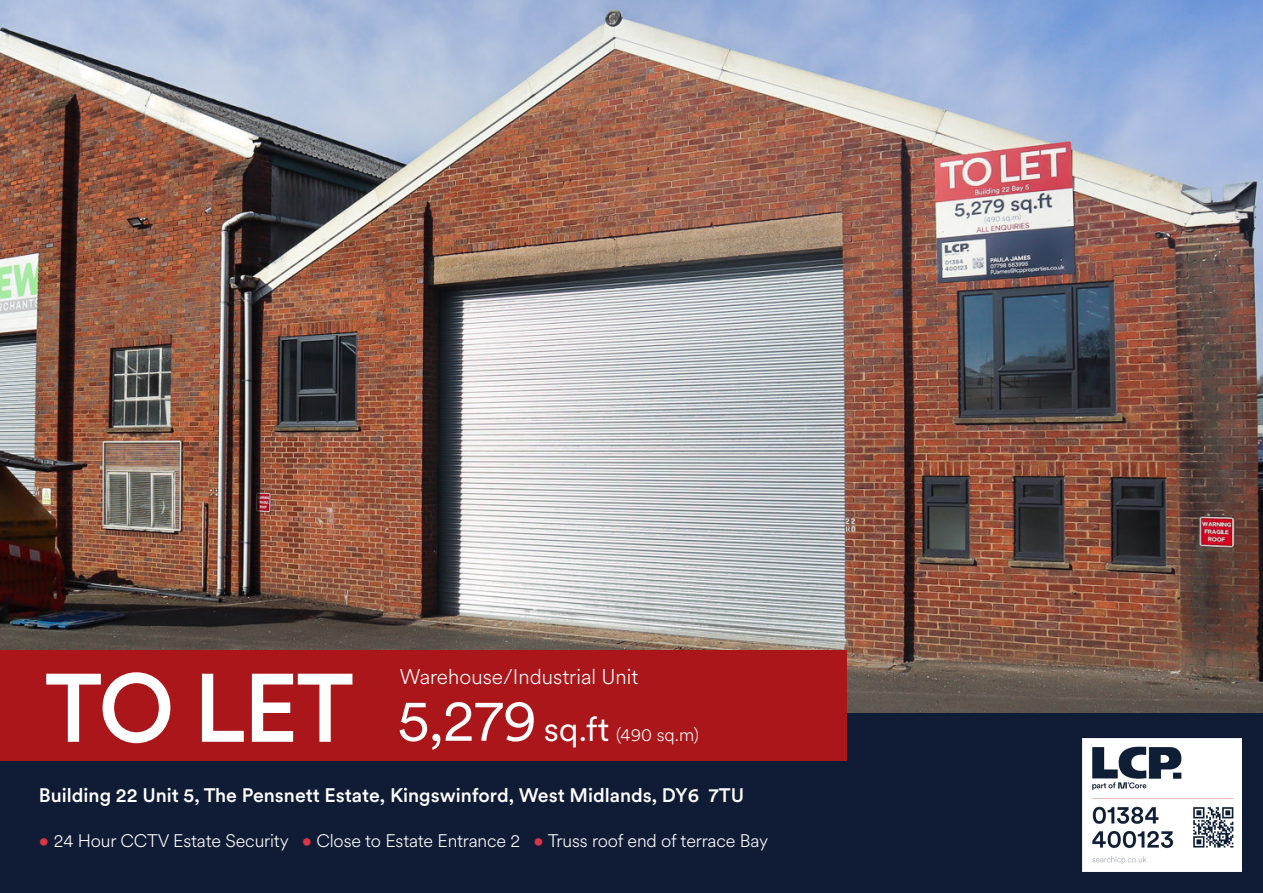
<style>
.page{position:relative;width:1263px;height:893px;background:#fff}
.page>*{position:absolute;margin:0;border:0;box-sizing:border-box;transform-origin:0 0}
.t1{font:500 96px "Circular XX";color:#fff}
.t2{font:300 21px "Circular XX";color:#fff}
.t3{font:500 19.35px "Circular XX";color:#fff}
.t4{font:300 18px "Circular XX";letter-spacing:-.01em;color:#fff}
.s1{font-weight:400;font-size:58.5px}
.s2{font-weight:400;font-size:33.9px}
.s3{font-size:19.5px}
.s4{color:#da3547}
</style>
<div class="page">
<img style="left:0;top:0;width:1263px;height:714px">
<div style="left:0;top:714px;width:1263px;height:179px;background:#101c35"></div>
<img style="left:1082px;top:739px;width:160px;height:133px">
<div style="left:0;top:650px;width:847px;height:111px;background:#ab161a"></div>
<p class="t1" style="left:45px;top:643px;width:311px">TO LET</p>
<p class="t2" style="left:400px;top:662px;width:240px">Warehouse/Industrial Unit</p>
<p class="t4" style="left:398px;top:722px;width:303px"><span class="s1">5,279</span> <span class="s2">sq.ft</span> (490 sq.m)</p>
<p class="t3" style="left:39px;top:782px;width:707px">Building 22 Unit 5, The Pensnett Estate, Kingswinford, West Midlands, DY6 <span class="s3">7</span>TU</p>
<p class="t4" style="left:39px;top:829px;width:731px"><span class="s4">•</span> 24 Hour CCTV Estate Security <span class="s4">•</span> Close to Estate Entrance 2 <span class="s4">•</span> Truss roof end of terrace Bay</p>
</div>
